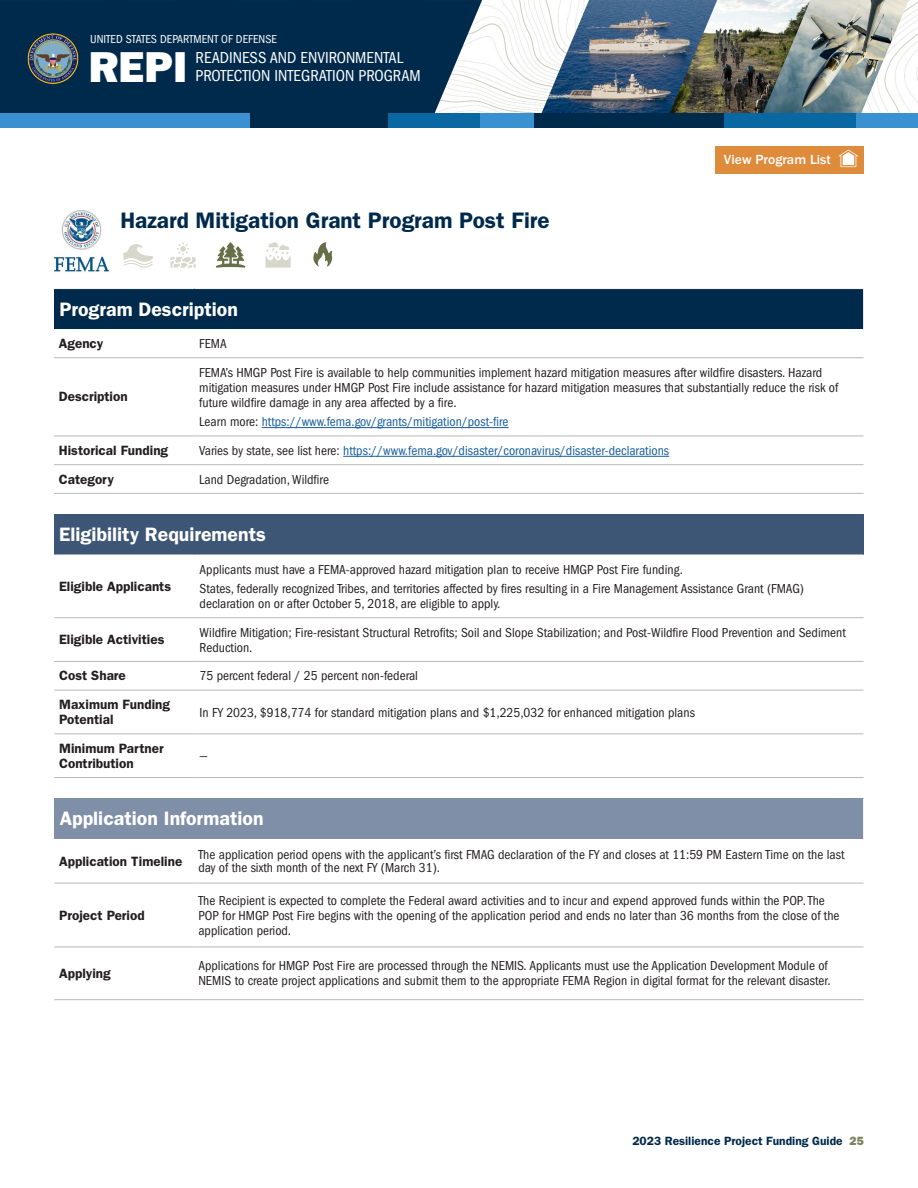
<style>
.page{position:relative;width:918px;height:1188px;background:#fff}
.page>*{position:absolute;margin:0;border:0;box-sizing:border-box;transform-origin:0 0}
.t1{font:43.5px "ITC Franklin Gothic Std Hvy";color:#fff}
.t2{font:600 22.5px "ITC Franklin Gothic Std";color:#002a4b}
.t3{font:600 19.5px "ITC Franklin Gothic Std";color:#fff}
.t4{font:condensed 16.5px/18px "ITC Franklin Gothic Std";color:#fff}
.t5{font:500 13.65px "ITC Franklin Gothic Std";color:#fff}
.table_text{font:condensed 13.5px/15px "ITC Franklin Gothic Std";color:#231f20}
.table_text-2{font:600 13.5px/15px "ITC Franklin Gothic Std";color:#231f20}
.table_text-3{font:condensed 13.5px "ITC Franklin Gothic Std";color:#175d9e}
.t6{font:600 12px "ITC Franklin Gothic Std";color:#002a4b}
.t7{font:condensed 12px "ITC Franklin Gothic Std";color:#fff}
.s1{color:#231f20}
.s2{font-family:"ITC Franklin Gothic Std Hvy";font-weight:400;color:#7e8361}
</style>
<div class="page">
<img style="left:482px;top:0;width:436px;height:114px">
<img style="left:717px;top:0;width:43px;height:114px">
<img style="left:760px;top:0;width:149px;height:114px">
<img style="left:536px;top:0;width:181px;height:114px">
<div style="left:0;top:0;width:482px;height:114px;background:#002a4b"></div>
<img style="left:26px;top:32px;width:53px;height:53px">
<div style="left:0;top:114px;width:250px;height:14px;background:#3992cf"></div>
<div style="left:250px;top:114px;width:139px;height:14px;background:#002a4b"></div>
<div style="left:533px;top:114px;width:192px;height:14px;background:#002a4b"></div>
<div style="left:388px;top:114px;width:92px;height:14px;background:#0967a2"></div>
<div style="left:725px;top:114px;width:131px;height:14px;background:#0967a2"></div>
<div style="left:480px;top:114px;width:53px;height:14px;background:#3992cf"></div>
<div style="left:856px;top:114px;width:62px;height:14px;background:#3992cf"></div>
<img style="left:53px;top:211px;width:57px;height:62px">
<svg style="left:171px;top:242px;width:25px;height:26px"></svg>
<svg style="left:215px;top:242px;width:31px;height:26px"></svg>
<svg style="left:266px;top:242px;width:25px;height:26px"></svg>
<svg style="left:313px;top:242px;width:20px;height:25px"></svg>
<svg style="left:123px;top:244px;width:30px;height:24px"></svg>
<div style="left:54px;top:289px;width:810px;height:40px;background:#002a4b"></div>
<hr style="left:54px;top:493px;width:140px;height:1px;background:#b8b9bc">
<hr style="left:194px;top:493px;width:670px;height:1px;background:#b8b9bc">
<hr style="left:54px;top:357px;width:140px;height:1px;background:#b8b9bc">
<hr style="left:194px;top:357px;width:670px;height:1px;background:#b8b9bc">
<hr style="left:863px;top:289px;width:1px;height:40px;background:#fff">
<hr style="left:54px;top:436px;width:140px;height:1px;background:#b8b9bc">
<hr style="left:194px;top:436px;width:670px;height:1px;background:#b8b9bc">
<hr style="left:54px;top:464px;width:140px;height:1px;background:#b8b9bc">
<hr style="left:194px;top:464px;width:670px;height:1px;background:#b8b9bc">
<hr style="left:262px;top:427px;width:247px;height:1px;background:#175d9e">
<hr style="left:343px;top:456px;width:326px;height:1px;background:#175d9e">
<div style="left:54px;top:514px;width:810px;height:41px;background:#3e5675"></div>
<hr style="left:54px;top:777px;width:141px;height:1px;background:#b8b9bc">
<hr style="left:195px;top:777px;width:669px;height:1px;background:#b8b9bc">
<hr style="left:54px;top:554px;width:141px;height:1px;background:#a8a9ad">
<hr style="left:195px;top:554px;width:669px;height:1px;background:#a8a9ad">
<hr style="left:54px;top:617px;width:141px;height:1px;background:#b8b9bc">
<hr style="left:195px;top:617px;width:669px;height:1px;background:#b8b9bc">
<hr style="left:54px;top:661px;width:141px;height:1px;background:#b8b9bc">
<hr style="left:195px;top:661px;width:669px;height:1px;background:#b8b9bc">
<hr style="left:54px;top:690px;width:141px;height:1px;background:#b8b9bc">
<hr style="left:195px;top:690px;width:669px;height:1px;background:#b8b9bc">
<hr style="left:54px;top:733px;width:141px;height:1px;background:#b8b9bc">
<hr style="left:195px;top:733px;width:669px;height:1px;background:#b8b9bc">
<div style="left:54px;top:798px;width:810px;height:41px;background:#7f8fa7"></div>
<hr style="left:54px;top:999px;width:140px;height:1px;background:#b8b9bc">
<hr style="left:194px;top:999px;width:670px;height:1px;background:#b8b9bc">
<hr style="left:54px;top:883px;width:140px;height:1px;background:#b8b9bc">
<hr style="left:194px;top:883px;width:670px;height:1px;background:#b8b9bc">
<hr style="left:863px;top:798px;width:1px;height:41px;background:#fff">
<hr style="left:54px;top:947px;width:140px;height:1px;background:#b8b9bc">
<hr style="left:194px;top:947px;width:670px;height:1px;background:#b8b9bc">
<div style="left:715px;top:146px;width:149px;height:27px;background:#df8b3c"></div>
<svg style="left:838px;top:149px;width:21px;height:19px"></svg>
<p class="t7" style="left:90px;top:32px;width:188px">UNITED STATES DEPARTMENT OF DEFENSE</p>
<h1 class="t1" style="left:89px;top:41px;width:100px">REPI</h1>
<p class="t4" style="left:196px;top:49px;width:227px">READINESS AND ENVIRONMENTAL<br>PROTECTION INTEGRATION PROGRAM</p>
<p class="t2" style="left:120px;top:207px;width:431px">Hazard Mitigation Grant Program Post Fire</p>
<p class="t3" style="left:59px;top:297px;width:180px">Program Description</p>
<p class="table_text-2" style="left:59px;top:336px;width:46px">Agency</p>
<p class="table_text" style="left:199px;top:336px;width:29px">FEMA</p>
<p class="t5" style="left:724px;top:152px;width:108px">View Program List</p>
<p class="table_text-2" style="left:59px;top:389px;width:70px">Description</p>
<p class="table_text" style="left:199px;top:365px;width:641px">FEMA’s HMGP Post Fire is available to help communities implement hazard mitigation measures after wildfire disasters. Hazard mitigation measures under HMGP Post Fire include assistance for hazard mitigation measures that substantially reduce the risk of future wildfire damage in any area affected by a fire.</p>
<p class="table_text-3" style="left:199px;top:414px;width:311px"><span class="s1">Learn more:</span> https://www.fema.gov/grants/mitigation/post-fire</p>
<p class="table_text-2" style="left:59px;top:443px;width:111px">Historical Funding</p>
<p class="table_text-3" style="left:199px;top:443px;width:471px"><span class="s1">Varies by state, see list here:</span> https://www.fema.gov/disaster/coronavirus/disaster-declarations</p>
<p class="table_text-2" style="left:59px;top:472px;width:57px">Category</p>
<p class="table_text" style="left:199px;top:472px;width:131px">Land Degradation, Wildfire</p>
<p class="t3" style="left:59px;top:523px;width:208px">Eligibility Requirements</p>
<p class="table_text-2" style="left:59px;top:579px;width:114px">Eligible Applicants</p>
<p class="table_text" style="left:200px;top:562px;width:485px">Applicants must have a FEMA-approved hazard mitigation plan to receive HMGP Post Fire funding.</p>
<p class="table_text" style="left:200px;top:581px;width:606px">States, federally recognized Tribes, and territories affected by fires resulting in a Fire Management Assistance Grant (FMAG) declaration on or after October 5, 2018, are eligible to apply.</p>
<p class="table_text-2" style="left:59px;top:632px;width:107px">Eligible Activities</p>
<p class="table_text" style="left:200px;top:625px;width:648px">Wildfire Mitigation; Fire-resistant Structural Retrofits; Soil and Slope Stabilization; and Post-Wildfire Flood Prevention and Sediment<br>Reduction.</p>
<p class="table_text-2" style="left:59px;top:668px;width:68px">Cost Share</p>
<p class="table_text" style="left:200px;top:669px;width:220px">75 percent federal / 25 percent non-federal</p>
<p class="table_text-2" style="left:59px;top:697px;width:112px">Maximum Funding<br>Potential</p>
<p class="table_text" style="left:200px;top:705px;width:497px">In FY 2023, $918,774 for standard mitigation plans and $1,225,032 for enhanced mitigation plans</p>
<p class="table_text-2" style="left:59px;top:741px;width:106px">Minimum Partner<br>Contribution</p>
<p class="table_text" style="left:200px;top:748px;width:10px">—</p>
<p class="t3" style="left:60px;top:807px;width:205px">Application Information</p>
<p class="table_text-2" style="left:59px;top:854px;width:125px">Application Timeline</p>
<p class="table_text" style="left:198px;top:848px;width:648px;line-height:13.5px">The application period opens with the applicant’s first FMAG declaration of the FY and closes at 11:59 PM Eastern Time on the last day of the sixth month of the next FY (March 31).</p>
<p class="table_text-2" style="left:59px;top:908px;width:87px">Project Period</p>
<p class="table_text" style="left:198px;top:893px;width:643px">The Recipient is expected to complete the Federal award activities and to incur and expend approved funds within the POP. The<br>POP for HMGP Post Fire begins with the opening of the application period and ends no later than 36 months from the close of the application period.</p>
<p class="table_text-2" style="left:59px;top:966px;width:53px">Applying</p>
<p class="table_text" style="left:198px;top:959px;width:634px">Applications for HMGP Post Fire are processed through the NEMIS. Applicants must use the Application Development Module of<br>NEMIS to create project applications and submit them to the appropriate FEMA Region in digital format for the relevant disaster.</p>
<p class="t6" style="left:632px;top:1134px;width:233px">2023 Resilience Project Funding Guide <span class="s2">25</span></p>
</div>
